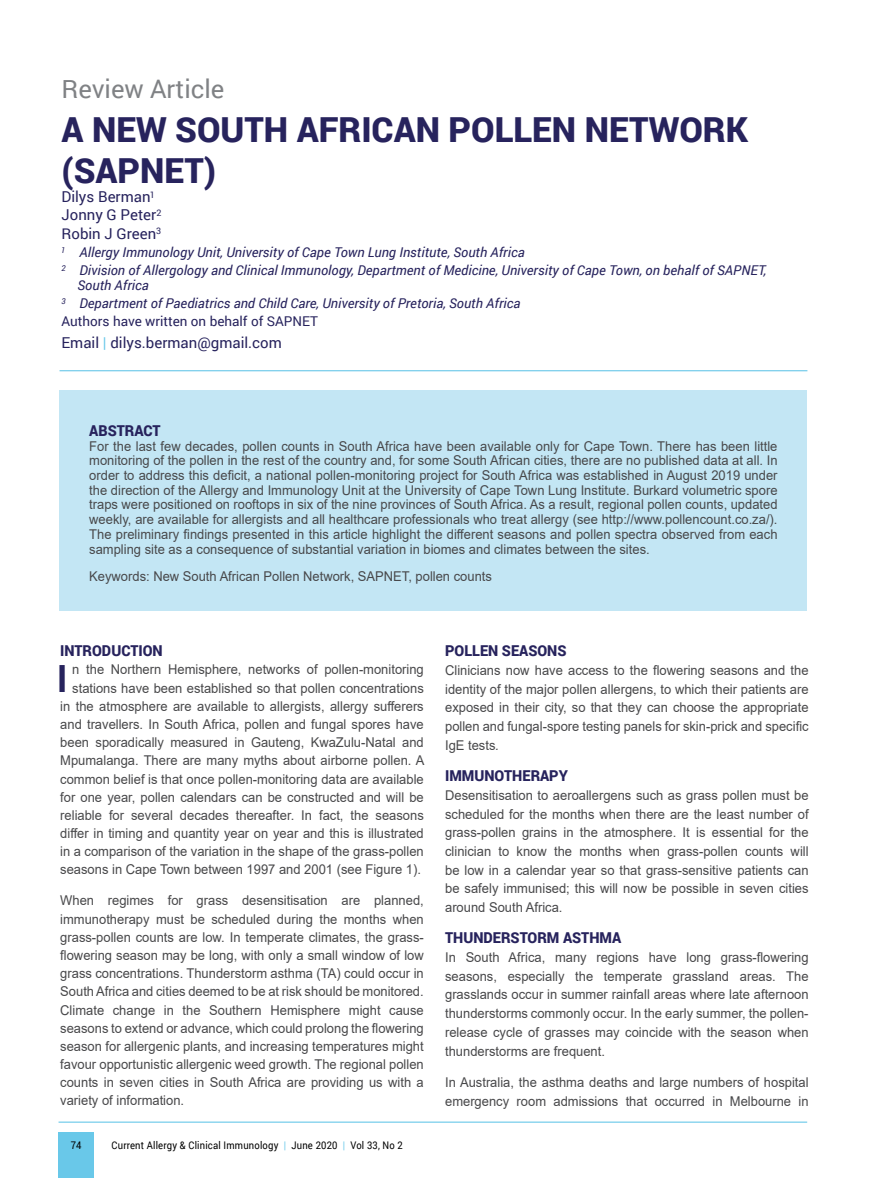
<style>
.page{position:relative;width:893px;height:1178px;background:#fff}
.page>*{position:absolute;margin:0;border:0;box-sizing:border-box;transform-origin:0 0}
.t1{font:700 37.5px "Arial";color:#27235d;scale:.96 1}
.t2{font:900 34.5px/40.5px "Roboto";color:#27235d}
.t3{font:25.5px "Roboto";color:#808285}
.t4{font:900 15px "Roboto";color:#27235d;scale:.96 1}
.t5{font:15px/18.1px "Roboto";color:#27235d}
.t6{font:13.5px/18.1px "Arial";color:#48484a;text-align:justify;scale:.96 1}
.t7{font:italic 13.5px/18.1px "Roboto";color:#27235d}
.t8{font:10.5px "Roboto";letter-spacing:.02em;color:#000;scale:.9 1}
.s1{font-style:normal}
.s2{color:#69c8e9}
.s3{font-style:italic}
</style>
<div class="page">
<div style="left:59px;top:1132px;width:35px;height:46px;background:#69c8e9"></div>
<hr style="left:59px;top:1121px;width:748px;height:2px;background:#69c8e9">
<div style="left:60px;top:390px;width:747px;height:221px;background:#c3e6f4"></div>
<hr style="left:60px;top:370px;width:747px;height:1px;background:#69c8e9">
<h3 class="t3" style="left:62px;top:71px;width:164px">Review Article</h3>
<h2 class="t2" style="left:62px;top:108px;width:688px">A NEW SOUTH AFRICAN POLLEN NETWORK (SAPNET)</h2>
<p class="t5" style="left:62px;top:187px;width:101px">Dilys Berman<sup>1<br></sup>Jonny G Peter<sup>2<br></sup>Robin J Green<sup>3</sup></p>
<p class="t7" style="left:62px;top:242px;width:706px"><sup>1</sup> Allergy Immunology Unit, University of Cape Town Lung Institute, South Africa<br><sup>2</sup> Division of Allergology and Clinical Immunology, Department of Medicine, University of Cape Town, on behalf of SAPNET,</p>
<p class="t7" style="left:62px;top:276px;width:460px;text-indent:16px">South Africa<br><sup>3</sup> Department of Paediatrics and Child Care, University of Pretoria, South Africa<br><span class="s1">Authors have written on behalf of SAPNET</span></p>
<p class="t5" style="left:62px;top:333px;width:222px">Email <span class="s2">|</span> dilys.berman@gmail.com</p>
<p class="t4" style="left:89px;top:420px;width:76px">ABSTRACT</p>
<p class="t6" style="left:89px;top:438px;width:718px;line-height:14.7px">For the last few decades, pollen counts in South Africa have been available only for Cape Town. There has been little monitoring of the pollen in the rest of the country and, for some South African cities, there are no published data at all. In order to address this deficit, a national pollen-monitoring project for South Africa was established in August 2019 under the direction of the Allergy and Immunology Unit at the University of Cape Town Lung Institute. Burkard volumetric spore traps were positioned on rooftops in six of the nine provinces of South Africa. As a result, regional pollen counts, updated weekly, are available for allergists and all healthcare professionals who treat allergy (see http://www.pollencount.co.za/).<br>The preliminary findings presented in this article highlight the different seasons and pollen spectra observed from each sampling site as a consequence of substantial variation in biomes and climates between the sites.</p>
<p class="t6" style="left:89px;top:567px;width:421px">Keywords: New South African Pollen Network, SAPNET, pollen counts</p>
<p class="t4" style="left:60px;top:640px;width:108px">INTRODUCTION</p>
<p class="t6" style="left:60px;top:660px;width:381px;text-align:right">n the Northern Hemisphere, networks of pollen-monitoring stations have been established so that pollen concentrations in the atmosphere are available to allergists, allergy sufferers and travellers. In South Africa, pollen and fungal spores have been sporadically measured in Gauteng, KwaZulu-Natal and Mpumalanga. There are many myths about airborne pollen. A common belief is that once pollen-monitoring data are available for one year, pollen calendars can be constructed and will be reliable for several decades thereafter. In fact, the seasons differ in timing and quantity year on year and this is illustrated in a comparison of the variation in the shape of the grass-pollen seasons in Cape Town between 1997 and 2001 (see Figure 1).</p>
<p class="t6" style="left:60px;top:891px;width:380px">When regimes for grass desensitisation are planned, immunotherapy must be scheduled during the months when grass-pollen counts are low. In temperate climates, the grass&shy;flowering season may be long, with only a small window of low grass concentrations. Thunderstorm asthma (TA) could occur in South Africa and cities deemed to be at risk should be monitored.<br>Climate change in the Southern Hemisphere might cause seasons to extend or advance, which could prolong the flowering season for allergenic plants, and increasing temperatures might favour opportunistic allergenic weed growth. The regional pollen counts in seven cities in South Africa are providing us with a variety of information.</p>
<h1 class="t1" style="left:57px;top:653px;width:12px">I</h1>
<p class="t8" style="left:71px;top:1138px;width:13px">74</p>
<p class="t8" style="left:112px;top:1138px;width:325px">Current Allergy &amp; Clinical Immunology <span class="s2">|</span> June 2020 <span class="s2">|</span> Vol 33, No 2</p>
<p class="t4" style="left:445px;top:640px;width:128px">POLLEN SEASONS</p>
<p class="t6" style="left:445px;top:661px;width:380px;line-height:18.8px">Clinicians now have access to the flowering seasons and the identity of the major pollen allergens, to which their patients are exposed in their city, so that they can choose the appropriate pollen and fungal-spore testing panels for skin-prick and specific IgE tests<span class="s3">.</span></p>
<p class="t4" style="left:445px;top:765px;width:129px">IMMUNOTHERAPY</p>
<p class="t6" style="left:445px;top:785px;width:380px;line-height:18.8px">Desensitisation to aeroallergens such as grass pollen must be scheduled for the months when there are the least number of grass-pollen grains in the atmosphere. It is essential for the clinician to know the months when grass-pollen counts will be low in a calendar year so that grass-sensitive patients can be safely immunised; this will now be possible in seven cities around South Africa.</p>
<p class="t4" style="left:445px;top:927px;width:185px">THUNDERSTORM ASTHMA</p>
<p class="t6" style="left:445px;top:948px;width:380px;line-height:18.8px">In South Africa, many regions have long grass-flowering seasons, especially the temperate grassland areas. The grasslands occur in summer rainfall areas where late afternoon thunderstorms commonly occur. In the early summer, the pollen&shy;release cycle of grasses may coincide with the season when thunderstorms are frequent.</p>
<p class="t6" style="left:445px;top:1073px;width:380px;line-height:18.8px">In Australia, the asthma deaths and large numbers of hospital emergency room admissions that occurred in Melbourne in</p>
</div>
